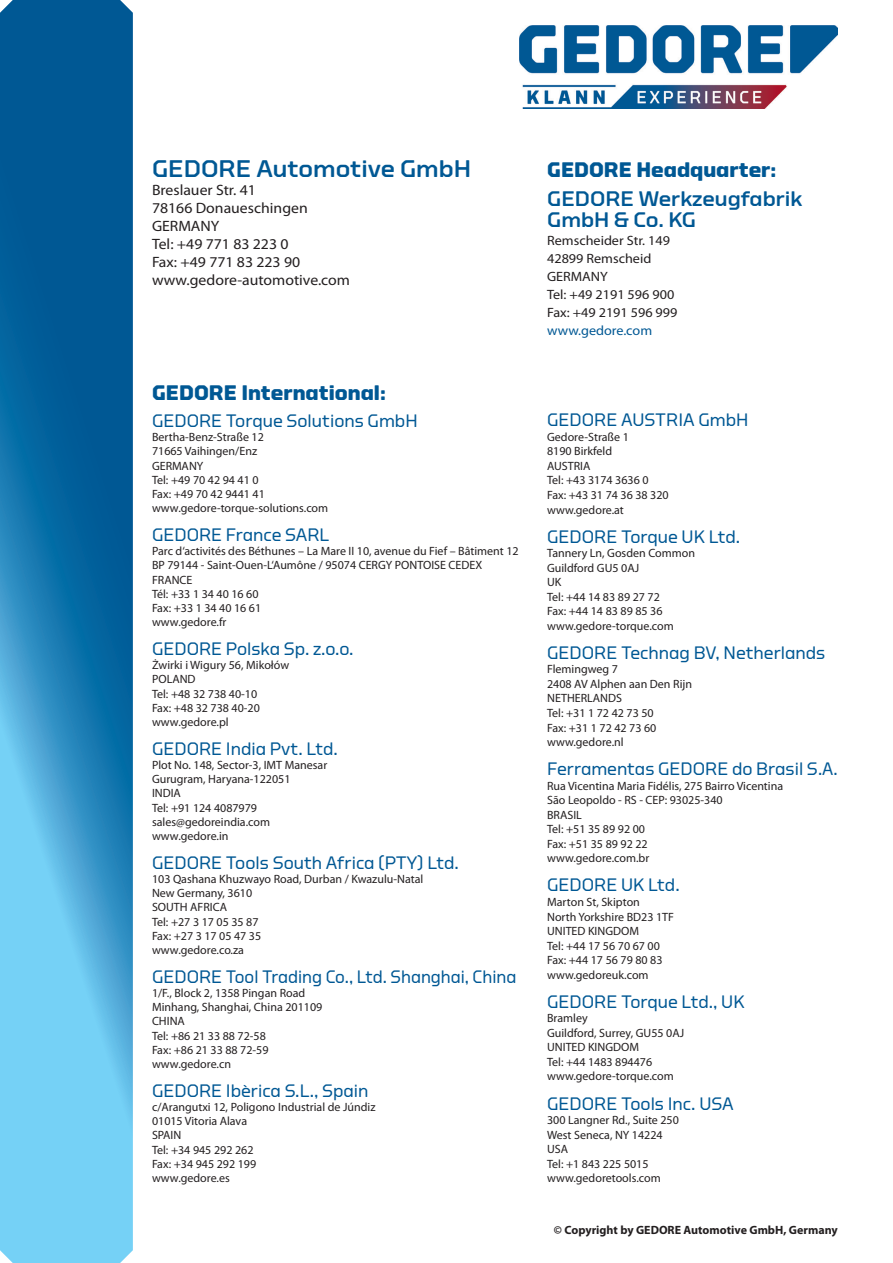
<style>
.page{position:relative;width:893px;height:1263px;background:#fff}
.page>*{position:absolute;margin:0;border:0;box-sizing:border-box;transform-origin:0 0}
.t1{font:500 24px "GEDORE Type";color:#005894;scale:1.05 1}
.t2{font:700 21px "GEDORE Type";color:#005894}
.t3{font:500 21px/21px "GEDORE Type";color:#005894;scale:1.05 1}
.t4{font:18px "GEDORE Type";color:#005894}
.t5{font:15px/18px "Myriad Pro";color:#231f20;scale:1.05 1}
.t6{font:13.5px/18px "Myriad Pro";color:#231f20;scale:1.05 1}
.t7{font:13.5px "Myriad Pro";color:#005894;scale:1.05 1}
.t8{font:12px/14.2px "Myriad Pro";color:#231f20}
.t9{font:700 12px "Myriad Pro";color:#231f20}
</style>
<div class="page">
<img style="left:520px;top:26px;width:318px;height:82px">
<svg style="left:0;top:0;width:133px;height:1263px;background:#2e8abd"></svg>
<h1 class="t1" style="left:152px;top:156px;width:305px">GEDORE Automotive GmbH</h1>
<p class="t5" style="left:152px;top:181px;width:190px">Breslauer Str. 41<br>78166 Donaueschingen<br>GERMANY<br>Tel: +49 771 83 223 0<br>Fax: +49 771 83 223 90 www.gedore-automotive.com</p>
<h2 class="t2" style="left:152px;top:381px;width:235px">GEDORE International:</h2>
<h3 class="t4" style="left:152px;top:410px;width:267px">GEDORE Torque Solutions GmbH</h3>
<p class="t8" style="left:152px;top:430px;width:178px">Bertha-Benz-Straße 12<br>71665 Vaihingen/Enz<br>GERMANY<br>Tel: +49 70 42 94 41 0<br>Fax: +49 70 42 9441 41 www.gedore-torque-solutions.com</p>
<h3 class="t4" style="left:152px;top:524px;width:179px">GEDORE France SARL</h3>
<p class="t8" style="left:152px;top:544px;width:368px">Parc d‘activités des Béthunes – La Mare II 10, avenue du Fief – Bâtiment 12<br>BP 79144 - Saint-Ouen-L‘Aumône / 95074 CERGY PONTOISE CEDEX<br>FRANCE<br>Tél: +33 1 34 40 16 60<br>Fax: +33 1 34 40 16 61<br>www.gedore.fr</p>
<h3 class="t4" style="left:152px;top:638px;width:203px">GEDORE Polska Sp. z.o.o.</h3>
<p class="t8" style="left:152px;top:658px;width:139px">Żwirki i Wigury 56, Mikołów<br>POLAND<br>Tel: +48 32 738 40-10<br>Fax: +48 32 738 40-20 www.gedore.pl</p>
<h3 class="t4" style="left:152px;top:738px;width:187px">GEDORE India Pvt. Ltd.</h3>
<p class="t8" style="left:152px;top:757px;width:177px">Plot No. 148, Sector-3, IMT Manesar<br>Gurugram, Haryana-122051<br>INDIA<br>Tel: +91 124 4087979 sales@gedoreindia.com www.gedore.in</p>
<h3 class="t4" style="left:152px;top:852px;width:308px">GEDORE Tools South Africa (PTY) Ltd.</h3>
<p class="t8" style="left:152px;top:871px;width:273px">103 Qashana Khuzwayo Road, Durban / Kwazulu-Natal<br>New Germany, 3610<br>SOUTH AFRICA<br>Tel: +27 3 17 05 35 87<br>Fax: +27 3 17 05 47 35<br>www.gedore.co.za</p>
<h3 class="t4" style="left:152px;top:966px;width:366px">GEDORE Tool Trading Co., Ltd. Shanghai, China</h3>
<p class="t8" style="left:152px;top:985px;width:172px">1/F., Block 2, 1358 Pingan Road<br>Minhang, Shanghai, China 201109<br>CHINA<br>Tel: +86 21 33 88 72-58<br>Fax: +86 21 33 88 72-59 www.gedore.cn</p>
<h3 class="t4" style="left:152px;top:1080px;width:218px">GEDORE Ibèrica S.L., Spain</h3>
<p class="t8" style="left:152px;top:1099px;width:225px">c/Arangutxi 12, Poligono Industrial de Júndiz<br>01015 Vitoria Alava<br>SPAIN<br>Tel: +34 945 292 262<br>Fax: +34 945 292 199<br>www.gedore.es</p>
<h2 class="t2" style="left:547px;top:158px;width:231px">GEDORE Headquarter:</h2>
<h2 class="t3" style="left:547px;top:188px;width:245px">GEDORE Werkzeugfabrik<br>GmbH &amp; Co. KG</h2>
<p class="t6" style="left:547px;top:232px;width:126px">Remscheider Str. 149<br>42899 Remscheid<br>GERMANY<br>Tel: +49 2191 596 900<br>Fax: +49 2191 596 999</p>
<p class="t7" style="left:547px;top:323px;width:102px">www.gedore.com</p>
<h3 class="t4" style="left:547px;top:410px;width:203px">GEDORE AUSTRIA GmbH</h3>
<p class="t8" style="left:547px;top:429px;width:123px">Gedore-Straße 1<br>8190 Birkfeld<br>AUSTRIA<br>Tel: +43 3174 3636 0<br>Fax: +43 31 74 36 38 320 www.gedore.at</p>
<h3 class="t4" style="left:547px;top:526px;width:195px">GEDORE Torque UK Ltd.</h3>
<p class="t8" style="left:547px;top:546px;width:149px">Tannery Ln, Gosden Common<br>Guildford GU5 0AJ<br>UK<br>Tel: +44 14 83 89 27 72<br>Fax: +44 14 83 89 85 36 www.gedore-torque.com</p>
<h3 class="t4" style="left:547px;top:642px;width:280px">GEDORE Technag BV, Netherlands</h3>
<p class="t8" style="left:547px;top:662px;width:146px">Flemingweg 7<br>2408 AV Alphen aan Den Rijn<br>NETHERLANDS<br>Tel: +31 1 72 42 73 50<br>Fax: +31 1 72 42 73 60 www.gedore.nl</p>
<h3 class="t4" style="left:547px;top:759px;width:292px">Ferramentas GEDORE do Brasil S.A.</h3>
<p class="t8" style="left:547px;top:778px;width:238px">Rua Vicentina Maria Fidélis, 275 Bairro Vicentina<br>São Leopoldo - RS - CEP: 93025-340<br>BRASIL<br>Tel: +51 35 89 92 00<br>Fax: +51 35 89 92 22<br>www.gedore.com.br</p>
<h3 class="t4" style="left:547px;top:875px;width:134px">GEDORE UK Ltd.</h3>
<p class="t8" style="left:547px;top:894px;width:128px">Marton St, Skipton<br>North Yorkshire BD23 1TF<br>UNITED KINGDOM<br>Tel: +44 17 56 70 67 00<br>Fax: +44 17 56 79 80 83 www.gedoreuk.com</p>
<h3 class="t4" style="left:547px;top:991px;width:199px">GEDORE Torque Ltd., UK</h3>
<p class="t8" style="left:547px;top:1011px;width:139px">Bramley<br>Guildford, Surrey, GU55 0AJ<br>UNITED KINGDOM<br>Tel: +44 1483 894476 www.gedore-torque.com</p>
<h3 class="t4" style="left:547px;top:1093px;width:188px">GEDORE Tools Inc. USA</h3>
<p class="t8" style="left:547px;top:1112px;width:133px">300 Langner Rd., Suite 250<br>West Seneca, NY 14224<br>USA<br>Tel: +1 843 225 5015 www.gedoretools.com</p>
<p class="t9" style="left:554px;top:1222px;width:285px">© Copyright by GEDORE Automotive GmbH, Germany</p>
</div>
